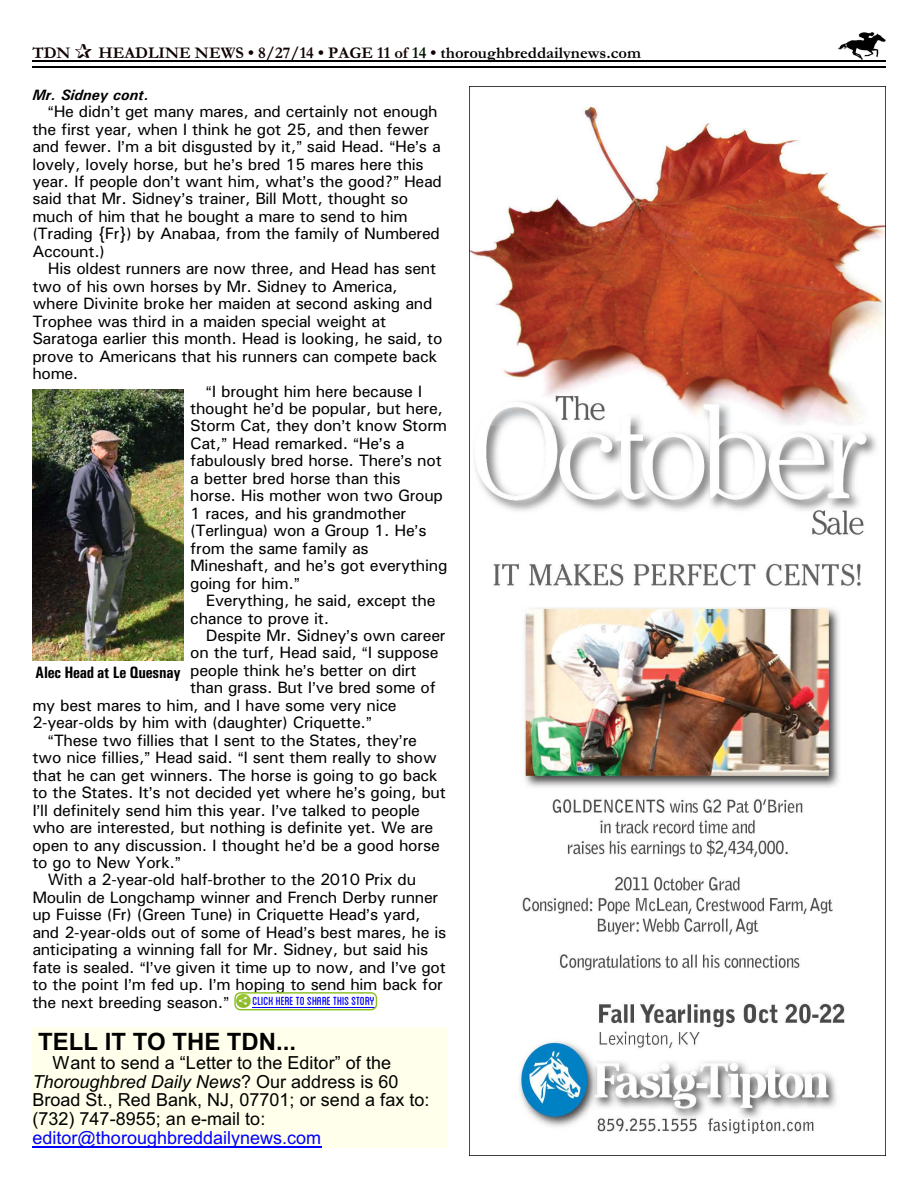
<style>
.page{position:relative;width:918px;height:1188px;background:#fff}
.page>*{position:absolute;margin:0;border:0;box-sizing:border-box;transform-origin:0 0}
.t1{font:700 24px "Arial";color:#000}
.t2{font:18px/18.6px "Arial";color:#000}
.t3{font:18px "Arial";color:#00f}
.t4{font:16.5px/17.4px "Univers";letter-spacing:-.015em;color:#000}
.t5{font:700 16.5px "Garamond";color:#0f0000}
.t6{font:16.5px "Blanch Caps";letter-spacing:-.01em;color:#00f}
.t7{font:700 16.5px "Univers Condensed";letter-spacing:-.02em;color:#000}
.t8{font:italic 700 15px "Univers";color:#000}
.s1{color:#001400}
.s2{color:#000}
.s3{font-style:italic}
</style>
<div class="page">
<img style="left:837px;top:32px;width:49px;height:27px">
<hr style="left:32px;top:60px;width:853px;height:2px;background:#000">
<hr style="left:32px;top:66px;width:853px;height:1px;background:#000">
<div style="left:32px;top:1027px;width:416px;height:120px;background:#ffffeb"></div>
<hr style="left:32px;top:1146px;width:289px;height:1px;background:#00f">
<hr style="left:253px;top:1007px;width:122px;height:1px;background:#00f">
<img style="left:237px;top:994px;width:13px;height:14px">
<div style="left:234px;top:992px;width:143px;height:18px;border:1px solid #8cbf26;border-radius:5px"></div>
<img style="left:470px;top:86px;width:416px;height:1070px">
<img style="left:32px;top:390px;width:152px;height:271px">
<p class="t5" style="left:32px;top:48px;width:40px">TDN</p>
<p class="t5" style="left:98px;top:48px;width:544px">HEADLINE NEWS • 8/27/14 • PAGE 11 of <span class="s1">14</span> • <span class="s2">thoroughbreddailynews.com</span></p>
<p class="t8" style="left:32px;top:89px;width:118px">Mr. Sidney cont.</p>
<p class="t4" style="left:32px;top:104px;width:411px;text-indent:21px">He didn t get many mares, and certainly not enough the first year, when I think he got 25, and then fewer and fewer. I m a bit disgusted by it, said Head. He s a lovely, lovely horse, but he s bred 15 mares here this year. If people don t want him, what s the good? Head said that Mr. Sidney s trainer, Bill Mott, thought so much of him that he bought a mare to send to him (Trading {Fr}) by Anabaa, from the family of Numbered Account.)</p>
<p class="t4" style="left:48px;top:261px;width:390px">His oldest runners are now three, and Head has sent</p>
<p class="t4" style="left:32px;top:279px;width:367px">two of his own horses by Mr. Sidney to America,</p>
<p class="t4" style="left:32px;top:296px;width:402px">where Divinite broke her maiden at second asking and</p>
<p class="t4" style="left:32px;top:314px;width:355px">Trophee was third in a maiden special weight at</p>
<p class="t4" style="left:32px;top:331px;width:412px">Saratoga earlier this month. Head is looking, he said, to</p>
<p class="t4" style="left:32px;top:349px;width:407px">prove to Americans that his runners can compete back</p>
<p class="t4" style="left:32px;top:366px;width:48px">home.</p>
<p class="t4" style="left:212px;top:384px;width:212px">I brought him here because I</p>
<p class="t4" style="left:190px;top:401px;width:254px">thought he d be popular, but here,</p>
<p class="t4" style="left:190px;top:419px;width:259px">Storm Cat, they don t know Storm</p>
<p class="t4" style="left:190px;top:436px;width:216px">Cat, Head remarked. He s a</p>
<p class="t4" style="left:190px;top:453px;width:253px">fabulously bred horse. There s not</p>
<p class="t4" style="left:190px;top:471px;width:212px">a better bred horse than this</p>
<p class="t4" style="left:190px;top:488px;width:254px">horse. His mother won two Group</p>
<p class="t4" style="left:190px;top:506px;width:218px">1 races, and his grandmother</p>
<p class="t4" style="left:190px;top:523px;width:238px">(Terlingua) won a Group 1. He s</p>
<p class="t4" style="left:190px;top:541px;width:180px">from the same family as</p>
<p class="t4" style="left:190px;top:558px;width:259px">Mineshaft, and he s got everything</p>
<p class="t4" style="left:190px;top:576px;width:105px">going for him.</p>
<p class="t4" style="left:206px;top:593px;width:231px">Everything, he said, except the</p>
<p class="t4" style="left:190px;top:611px;width:141px">chance to prove it.</p>
<p class="t4" style="left:206px;top:628px;width:241px">Despite Mr. Sidney s own career</p>
<p class="t4" style="left:190px;top:646px;width:250px">on the turf, Head said, I suppose</p>
<p class="t4" style="left:190px;top:663px;width:228px">people think he s better on dirt</p>
<p class="t4" style="left:190px;top:680px;width:247px">than grass. But I ve bred some of</p>
<p class="t4" style="left:32px;top:698px;width:366px">my best mares to him, and I have some very nice</p>
<p class="t4" style="left:32px;top:715px;width:335px">2-year-olds by him with (daughter) Criquette.</p>
<p class="t4" style="left:54px;top:733px;width:365px">These two fillies that I sent to the States, they re</p>
<p class="t4" style="left:32px;top:750px;width:406px">two nice fillies, Head said. I sent them really to show</p>
<p class="t4" style="left:32px;top:768px;width:407px">that he can get winners. The horse is going to go back</p>
<p class="t4" style="left:32px;top:785px;width:415px">to the States. It s not decided yet where he s going, but</p>
<p class="t4" style="left:32px;top:803px;width:389px">I ll definitely send him this year. I ve talked to people</p>
<p class="t4" style="left:32px;top:820px;width:403px">who are interested, but nothing is definite yet. We are</p>
<p class="t4" style="left:32px;top:838px;width:409px">open to any discussion. I thought he d be a good horse</p>
<p class="t4" style="left:32px;top:855px;width:144px">to go to New York.</p>
<p class="t4" style="left:48px;top:873px;width:370px">With a 2-year-old half-brother to the 2010 Prix du</p>
<p class="t4" style="left:32px;top:890px;width:407px">Moulin de Longchamp winner and French Derby runner</p>
<p class="t4" style="left:32px;top:907px;width:390px">up Fuisse (Fr) (Green Tune) in Criquette Head s yard,</p>
<p class="t4" style="left:32px;top:925px;width:416px">and 2-year-olds out of some of Head s best mares, he is</p>
<p class="t4" style="left:32px;top:942px;width:398px">anticipating a winning fall for Mr. Sidney, but said his</p>
<p class="t4" style="left:32px;top:960px;width:415px">fate is sealed. I ve given it time up to now, and I ve got</p>
<p class="t4" style="left:32px;top:977px;width:412px">to the point I m fed up. I m hoping to send him back for</p>
<p class="t4" style="left:32px;top:995px;width:192px">the next breeding season.</p>
<p class="t6" style="left:253px;top:992px;width:124px">Click here to share this story</p>
<p class="t7" style="left:35px;top:667px;width:147px">Alec Head at Le Quesnay</p>
<h1 class="t1" style="left:38px;top:1032px;width:259px">TELL IT TO THE TDN...</h1>
<p class="t2" style="left:32px;top:1055px;width:399px;text-indent:20px">Want to send a “Letter to the Editor” of the <span class="s3">Thoroughbred Daily News</span>? Our address is 60<br>Broad St., Red Bank, NJ, 07701; or send a fax to: (732) 747-8955; an e-mail to:</p>
<p class="t3" style="left:32px;top:1130px;width:290px">editor@thoroughbreddailynews.com</p>
</div>
